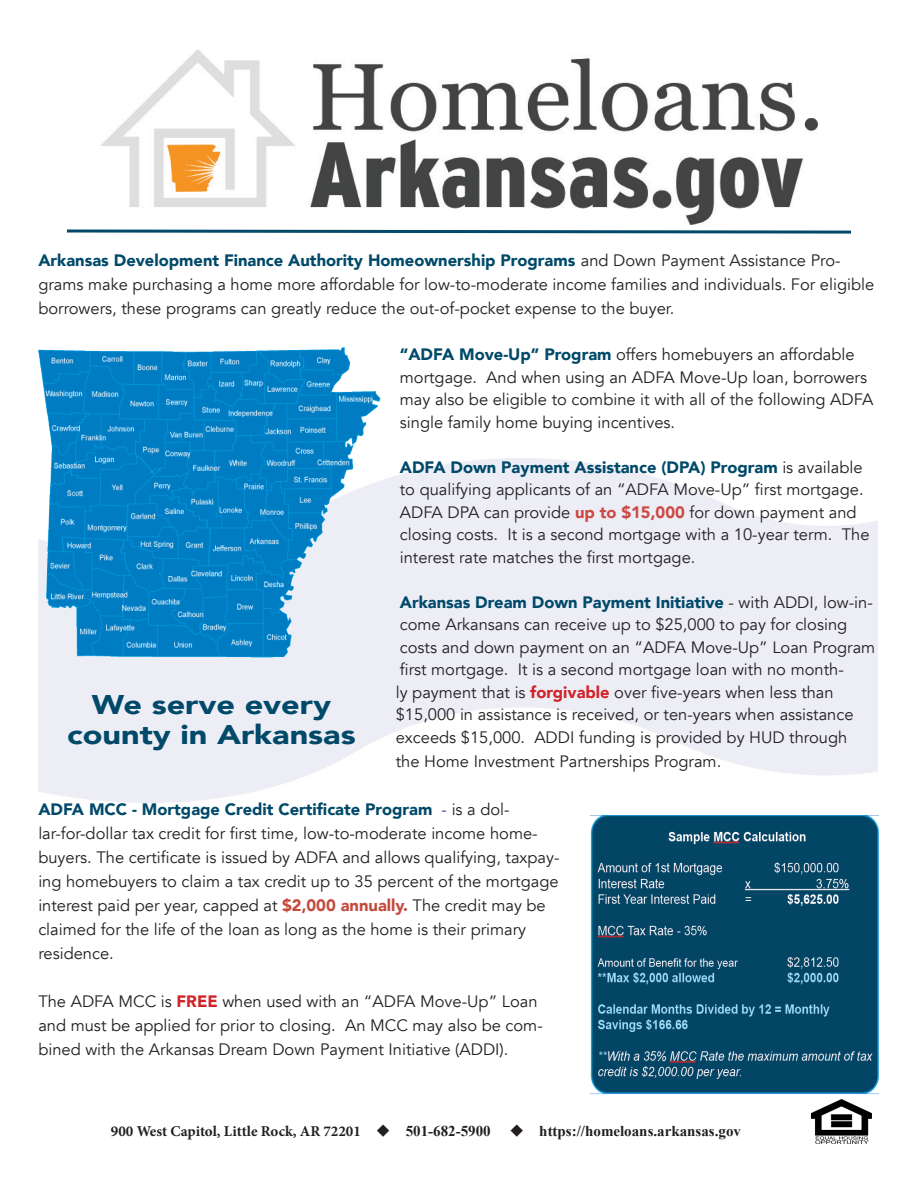
<style>
.page{position:relative;width:918px;height:1188px;background:#fff}
.page>*{position:absolute;margin:0;border:0;box-sizing:border-box;transform-origin:0 0}
.t1{font:900 27px "Avenir";color:#004969;scale:1.2 1}
.t2{font:16.5px/22.5px "Avenir";color:#231f20}
.t3{font:700 15px "Minion Pro";color:#231f20}
.t4{font:700 15px "Times New Roman";color:#231f20}
.s1{font-weight:900;color:#004969}
.s2{font-weight:900;color:#cb4a44}
.s3{font-weight:900;color:#d1232a}
.s4{color:#253f8e}
.s5{font-weight:900;color:#c44a3d}
.s6{font-family:"Times New Roman"}
</style>
<div class="page">
<img style="left:811px;top:1099px;width:60px;height:44px">
<img style="left:38px;top:348px;width:342px;height:309px">
<img style="left:100px;top:50px;width:718px;height:174px">
<img style="left:590px;top:815px;width:289px;height:279px">
<svg style="left:66px;top:229px;width:785px;height:5px"></svg>
<p class="t2" style="left:38px;top:248px;width:837px;line-height:24px"><span class="s1">Arkansas Development Finance Authority Homeownership Programs</span> and Down Payment Assistance Pro&shy;grams make purchasing a home more affordable for low-to-moderate income families and individuals. For eligible borrowers, these programs can greatly reduce the out-of-pocket expense to the buyer.</p>
<p class="t2" style="left:400px;top:344px;width:475px"><span class="s1">“ADFA Move-Up” Program</span> offers homebuyers an affordable mortgage. And when using an ADFA Move-Up loan, borrowers may also be eligible to combine it with all of the following ADFA single family home buying incentives.</p>
<p class="t2" style="left:400px;top:456px;width:471px"><span class="s1">ADFA Down Payment Assistance (DPA) Program</span> is available to qualifying applicants of an “ADFA Move-Up” first mortgage.<br>ADFA DPA can provide <span class="s2">up to $15,000</span> for down payment and closing costs. It is a second mortgage with a 10-year term. The interest rate matches the first mortgage.</p>
<p class="t2" style="left:396px;top:591px;width:481px"><span class="s1">Arkansas Dream Down Payment Initiative</span> - with ADDI, low-in&shy;come Arkansans can receive up to $25,000 to pay for closing costs and down payment on an “ADFA Move-Up” Loan Program first mortgage. It is a second mortgage loan with no month-<br>ly payment that is <span class="s3">forgivable</span> over five-years when less than $15,000 in assistance is received, or ten-years when assistance exceeds $15,000. ADDI funding is provided by HUD through</p>
<p class="t2" style="left:396px;top:750px;width:327px">the Home Investment Partnerships Program.</p>
<p class="t2" style="left:38px;top:797px;width:523px;line-height:24px"><span class="s1">ADFA MCC - Mortgage Credit Certificate Program</span> <span class="s4">-</span> is a dol&shy;lar-for-dollar tax credit for first time, low-to-moderate income home&shy;buyers. The certificate is issued by ADFA and allows qualifying, taxpay&shy;ing homebuyers to claim a tax credit up to 35 percent of the mortgage interest paid per year, capped at <span class="s5">$2,000 annually.</span> The credit may be claimed for the life of the loan as long as the home is their primary residence.</p>
<p class="t2" style="left:38px;top:989px;width:506px;line-height:24px">The ADFA MCC is <span class="s3">FREE</span> when used with an “ADFA Move-Up” Loan and must be applied for prior to closing. An MCC may also be com&shy;bined with the Arkansas Dream Down Payment Initiative (ADDI).</p>
<p class="t1" style="left:92px;top:681px;width:201px">We serve every</p>
<p class="t1" style="left:67px;top:711px;width:242px">county in Arkansas</p>
<p class="t3" style="left:111px;top:1121px;width:381px">900 West Capitol, Little Rock, AR 72201 ◆ <span class="s6">501-682-5900</span></p>
<p class="t4" style="left:510px;top:1121px;width:233px">◆ https://homeloans.arkansas.gov</p>
</div>
